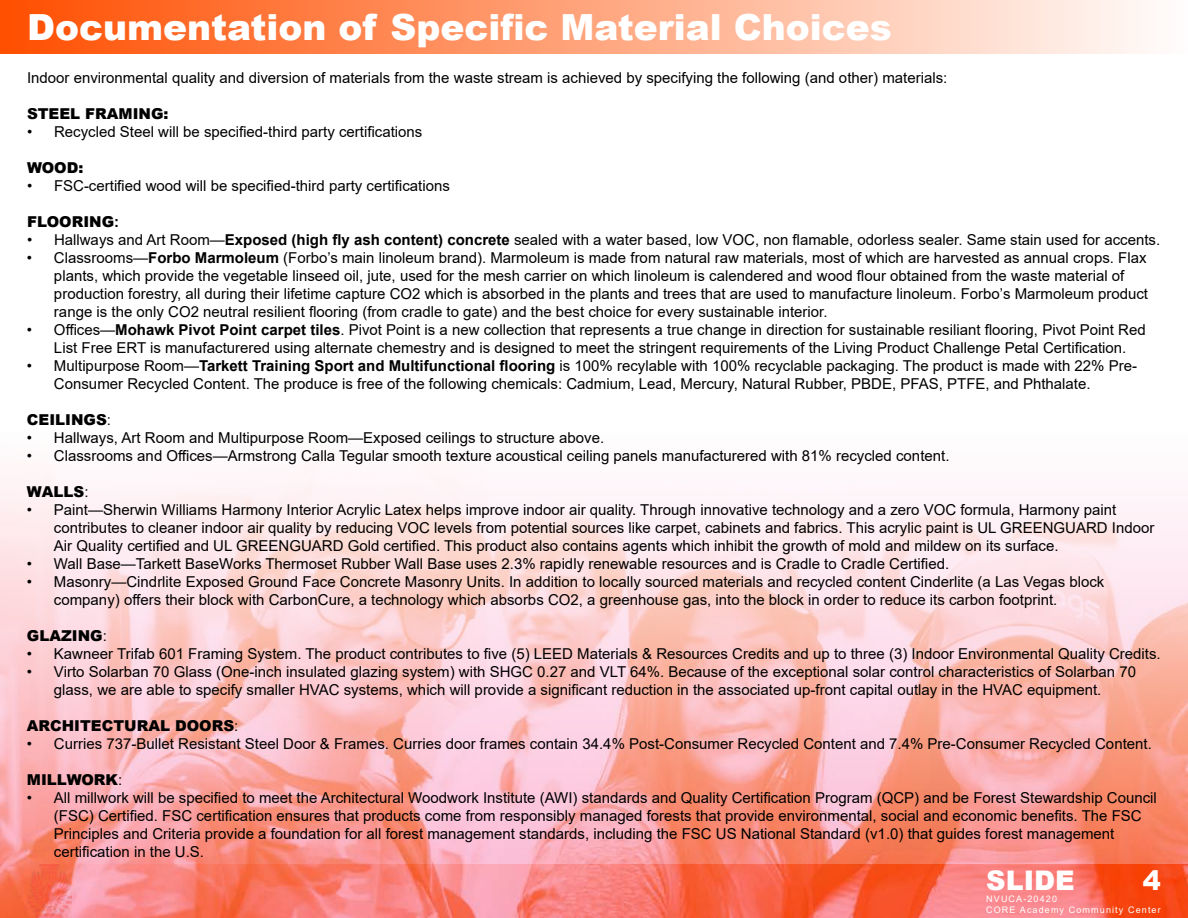
<style>
.page{position:relative;width:1188px;height:918px;background:#fff}
.page>*{position:absolute;margin:0;border:0;box-sizing:border-box;transform-origin:0 0}
.t1{font:900 36px "Arial";color:#fff}
.t2{font:900 27px "Arial";color:#fff}
.t3{font:15px/18px "Arial";color:#000}
.t4{font:900 15px "Arial";color:#000}
.t5{font:9px/10.8px "Arial";letter-spacing:.125em;color:#fff}
.s1{font-weight:700}
.s2{font-weight:400}
</style>
<div class="page">
<div style="left:0;top:0;width:1188px;height:54px;background:linear-gradient(to right,#ff4e00,#fffdfd)"></div>
<img style="left:0;top:475px;width:1188px;height:443px">
<img style="left:27px;top:864px;width:44px;height:54px">
<h1 class="t1" style="left:27px;top:1px;width:866px">Documentation of Specific Material Choices</h1>
<p class="t3" style="left:27px;top:69px;width:922px">Indoor environmental quality and diversion of materials from the waste stream is achieved by specifying the following (and other) materials:</p>
<p class="t4" style="left:27px;top:103px;width:143px">STEEL FRAMING:</p>
<p class="t3" style="left:27px;top:123px;width:397px">• Recycled Steel will be specified-third party certifications</p>
<p class="t4" style="left:27px;top:157px;width:58px">WOOD:</p>
<p class="t3" style="left:27px;top:177px;width:424px">• FSC-certified wood will be specified-third party certifications</p>
<p class="t4" style="left:27px;top:211px;width:94px">FLOORING<span class="s1">:</span></p>
<p class="t3" style="left:27px;top:231px;width:1135px">• Hallways and Art Room—<span class="s1">Exposed (high fly ash content) concrete</span> sealed with a water based, low VOC, non flamable, odorless sealer. Same stain used for accents.</p>
<p class="t3" style="left:54px;top:249px;width:1096px;text-indent:-27px">• Classrooms—<span class="s1">Forbo Marmoleum</span> (Forbo’s main linoleum brand). Marmoleum is made from natural raw materials, most of which are harvested as annual crops. Flax plants, which provide the vegetable linseed oil, jute, used for the mesh carrier on which linoleum is calendered and wood flour obtained from the waste material of production forestry, all during their lifetime capture CO2 which is absorbed in the plants and trees that are used to manufacture linoleum. Forbo’s Marmoleum product range is the only CO2 neutral resilient flooring (from cradle to gate) and the best choice for every sustainable interior.</p>
<p class="t3" style="left:27px;top:321px;width:1120px;text-align:center">• Offices—<span class="s1">Mohawk Pivot Point carpet tiles</span>. Pivot Point is a new collection that represents a true change in direction for sustainable resiliant flooring, Pivot Point Red<br>List Free ERT is manufacturered using alternate chemestry and is designed to meet the stringent requirements of the Living Product Challenge Petal Certification.</p>
<p class="t3" style="left:54px;top:357px;width:1085px;text-indent:-27px">• Multipurpose Room—<span class="s1">Tarkett Training Sport and Multifunctional flooring</span> is 100% recylable with 100% recyclable packaging. The product is made with 22% Pre-<br>Consumer Recycled Content. The produce is free of the following chemicals: Cadmium, Lead, Mercury, Natural Rubber, PBDE, PFAS, PTFE, and Phthalate.</p>
<p class="t4" style="left:27px;top:409px;width:86px">CEILINGS<span class="s2">:</span></p>
<p class="t3" style="left:27px;top:429px;width:579px">• Hallways, Art Room and Multipurpose Room—Exposed ceilings to structure above.</p>
<p class="t3" style="left:27px;top:447px;width:924px">• Classrooms and Offices—Armstrong Calla Tegular smooth texture acoustical ceiling panels manufacturered with 81% recycled content.</p>
<p class="t4" style="left:27px;top:481px;width:63px">WALLS<span class="s2">:</span></p>
<p class="t3" style="left:54px;top:501px;width:1102px;text-indent:-27px">• Paint—Sherwin Williams Harmony Interior Acrylic Latex helps improve indoor air quality. Through innovative technology and a zero VOC formula, Harmony paint contributes to cleaner indoor air quality by reducing VOC levels from potential sources like carpet, cabinets and fabrics. This acrylic paint is UL GREENGUARD Indoor<br>Air Quality certified and UL GREENGUARD Gold certified. This product also contains agents which inhibit the growth of mold and mildew on its surface.</p>
<p class="t3" style="left:27px;top:555px;width:924px">• Wall Base—Tarkett BaseWorks Thermoset Rubber Wall Base uses 2.3% rapidly renewable resources and is Cradle to Cradle Certified.</p>
<p class="t3" style="left:54px;top:573px;width:1052px;text-indent:-27px">• Masonry—Cindrlite Exposed Ground Face Concrete Masonry Units. In addition to locally sourced materials and recycled content Cinderlite (a Las Vegas block company) offers their block with CarbonCure, a technology which absorbs CO2, a greenhouse gas, into the block in order to reduce its carbon footprint.</p>
<p class="t4" style="left:27px;top:625px;width:81px">GLAZING<span class="s2">:</span></p>
<p class="t3" style="left:27px;top:645px;width:1135px">• Kawneer Trifab 601 Framing System. The product contributes to five (5) LEED Materials &amp; Resources Credits and up to three (3) Indoor Environmental Quality Credits.</p>
<p class="t3" style="left:27px;top:663px;width:1111px;text-align:center">• Virto Solarban 70 Glass (One-inch insulated glazing system) with SHGC 0.27 and VLT 64%. Because of the exceptional solar control characteristics of Solarban 70 glass, we are able to specify smaller HVAC systems, which will provide a significant reduction in the associated up-front capital outlay in the HVAC equipment.</p>
<p class="t4" style="left:27px;top:715px;width:213px">ARCHITECTURAL DOORS<span class="s2">:</span></p>
<p class="t3" style="left:27px;top:735px;width:1126px">• Curries 737-Bullet Resistant Steel Door &amp; Frames. Curries door frames contain 34.4% Post-Consumer Recycled Content and 7.4% Pre-Consumer Recycled Content.</p>
<p class="t4" style="left:27px;top:769px;width:97px">MILLWORK<span class="s2">:</span></p>
<p class="t3" style="left:54px;top:789px;width:1104px;text-indent:-27px">• All millwork will be specified to meet the Architectural Woodwork Institute (AWI) standards and Quality Certification Program (QCP) and be Forest Stewardship Council (FSC) Certified. FSC certification ensures that products come from responsibly managed forests that provide environmental, social and economic benefits. The FSC Principles and Criteria provide a foundation for all forest management standards, including the FSC US National Standard (v1.0) that guides forest management certification in the U.S.</p>
<p class="t5" style="left:986px;top:893px;width:176px">NVUCA-20420<br>CORE Academy Community Center</p>
<h2 class="t2" style="left:986px;top:860px;width:90px">SLIDE</h2>
<h2 class="t2" style="left:1143px;top:860px;width:20px">4</h2>
</div>
